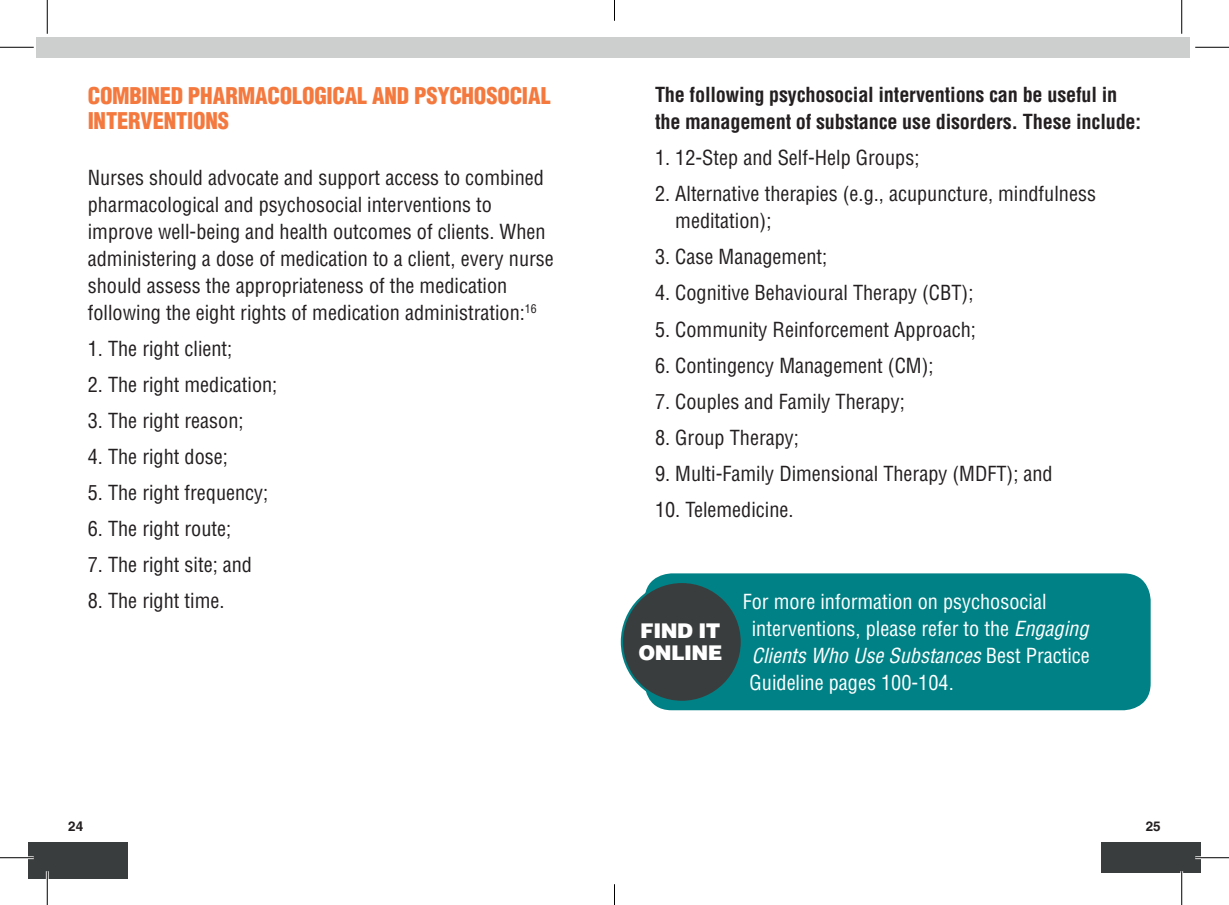
<style>
.page{position:relative;width:1229px;height:905px;background:#fff}
.page>*{position:absolute;margin:0;border:0;box-sizing:border-box;transform-origin:0 0}
.t1{font:900 condensed 22.5px/24.8px "Helvetica LT Std";letter-spacing:-.01em;color:#f4793e}
.t2{font:condensed 20.25px/27px "Helvetica LT Std";color:#231f20}
.t3{font:condensed 20.25px/27px "Helvetica LT Std";color:#fff}
.t4{font:700 condensed 20.25px/27px "Helvetica LT Std";letter-spacing:-.01em;color:#231f20}
.t5{font:900 20.25px/22.5px "Helvetica LT Std";letter-spacing:-.025em;color:#fff}
.t6{font:700 13.5px "Helvetica LT Std";color:#231f20}
.s1{font-style:italic}
</style>
<div class="page">
<div style="left:1100px;top:842px;width:100px;height:30px;background:#3a3d3d"></div>
<div style="left:28px;top:842px;width:100px;height:36px;background:#3a3d3d"></div>
<div style="left:36px;top:37px;width:1153px;height:20px;background:#cdcfce"></div>
<div style="left:644px;top:573px;width:506px;height:137px;background:#008185;border-radius:27px"></div>
<div style="left:622px;top:582px;width:120px;height:120px;background:#3a3d3d;border-radius:50%"></div>
<div style="left:621px;top:580px;width:122px;height:123px;border:2px solid #008185;border-radius:50%"></div>
<hr style="left:0;top:856px;width:34px;height:3px;background:#fff">
<hr style="left:1195px;top:856px;width:33px;height:3px;background:#fff">
<hr style="left:46px;top:871px;width:3px;height:33px;background:#fff">
<hr style="left:1180px;top:871px;width:3px;height:33px;background:#fff">
<hr style="left:0;top:47px;width:34px;height:1px;background:#000">
<hr style="left:1195px;top:47px;width:33px;height:1px;background:#000">
<hr style="left:0;top:857px;width:34px;height:1px;background:#000">
<hr style="left:1195px;top:857px;width:33px;height:1px;background:#000">
<hr style="left:47px;top:0;width:1px;height:34px;background:#000">
<hr style="left:47px;top:871px;width:1px;height:33px;background:#000">
<hr style="left:1181px;top:0;width:1px;height:34px;background:#000">
<hr style="left:1181px;top:871px;width:1px;height:33px;background:#000">
<svg style="left:614px;top:0;width:1px;height:20px"></svg>
<svg style="left:614px;top:884px;width:1px;height:20px"></svg>
<p class="t1" style="left:88px;top:83px;width:445px">COMBINED PHARMACOLOGICAL AND PSYCHOSOCIAL<br>INTERVENTIONS</p>
<p class="t2" style="left:88px;top:164px;width:467px">Nurses should advocate and support access to combined pharmacological and psychosocial interventions to improve well-being and health outcomes of clients. When administering a dose of medication to a client, every nurse should assess the appropriateness of the medication following the eight rights of medication administration:<sup>16</sup></p>
<p class="t2" style="left:88px;top:335px;width:146px">1. The right client;</p>
<p class="t2" style="left:88px;top:371px;width:191px">2. The right medication;</p>
<p class="t2" style="left:88px;top:407px;width:157px">3. The right reason;</p>
<p class="t2" style="left:88px;top:443px;width:142px">4. The right dose;</p>
<p class="t2" style="left:88px;top:479px;width:182px">5. The right frequency;</p>
<p class="t2" style="left:88px;top:515px;width:145px">6. The right route;</p>
<p class="t2" style="left:88px;top:551px;width:166px">7. The right site; and</p>
<p class="t2" style="left:88px;top:587px;width:138px">8. The right time.</p>
<p class="t4" style="left:655px;top:81px;width:487px">The following psychosocial interventions can be useful in the management of substance use disorders. These include:</p>
<p class="t2" style="left:655px;top:144px;width:266px">1. 12-Step and Self-Help Groups;</p>
<p class="t2" style="left:675px;top:180px;width:422px;text-indent:-20px">2. Alternative therapies (e.g., acupuncture, mindfulness meditation);</p>
<p class="t2" style="left:655px;top:243px;width:174px">3. Case Management;</p>
<p class="t2" style="left:655px;top:279px;width:320px">4. Cognitive Behavioural Therapy (CBT);</p>
<p class="t2" style="left:655px;top:315px;width:322px">5. Community Reinforcement Approach;</p>
<p class="t2" style="left:655px;top:351px;width:280px">6. Contingency Management (CM);</p>
<p class="t2" style="left:655px;top:387px;width:251px">7. Couples and Family Therapy;</p>
<p class="t2" style="left:655px;top:423px;width:145px">8. Group Therapy;</p>
<p class="t2" style="left:655px;top:459px;width:399px">9. Multi-Family Dimensional Therapy (MDFT); and</p>
<p class="t2" style="left:655px;top:495px;width:140px">10. Telemedicine.</p>
<p class="t5" style="left:638px;top:619px;width:86px">FIND IT<br>ONLINE</p>
<p class="t3" style="left:749px;top:588px;width:342px;text-indent:-7px">For more information on psychosocial interventions, please refer to the <span class="s1">Engaging Clients Who Use Substances</span> Best Practice Guideline pages 100-104.</p>
<p class="t6" style="left:68px;top:818px;width:17px">24</p>
<p class="t6" style="left:1145px;top:818px;width:17px">25</p>
</div>
